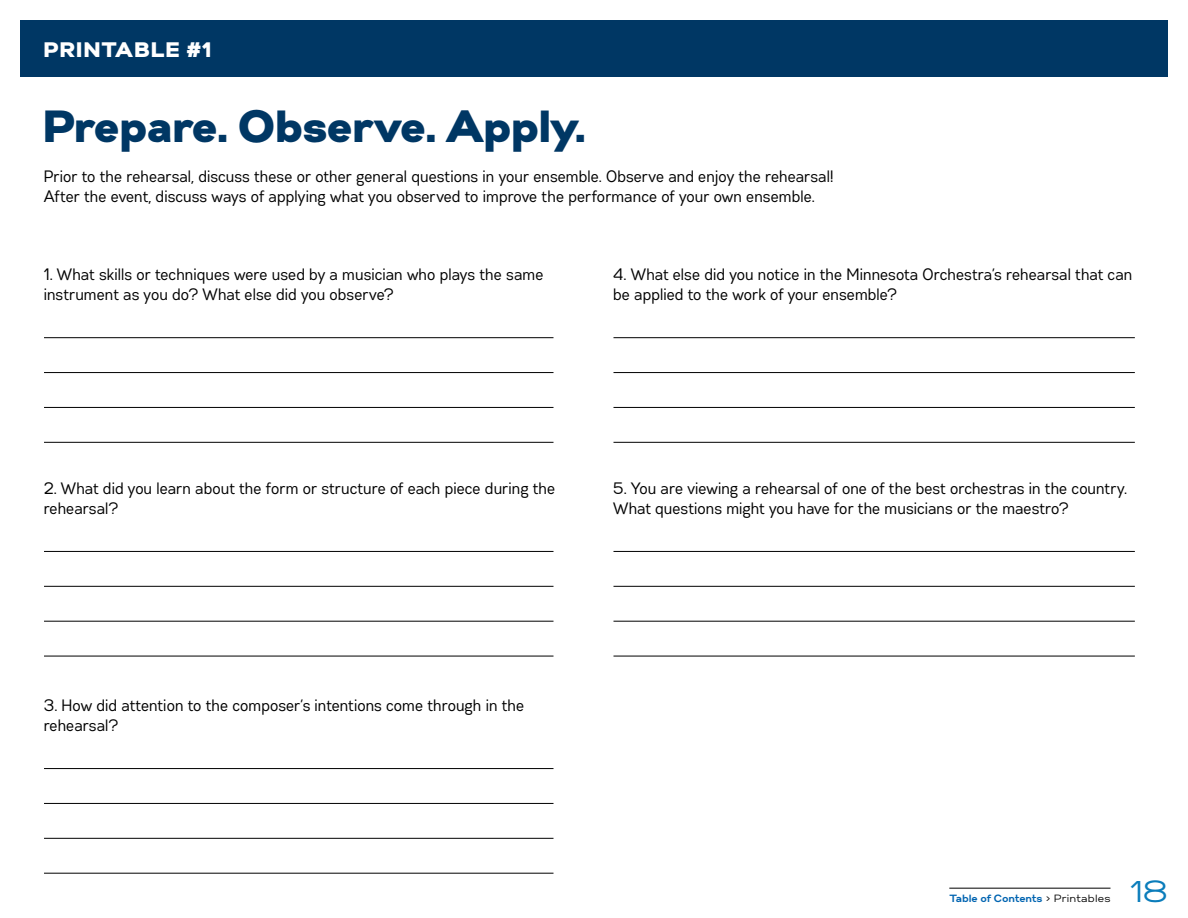
<style>
.page{position:relative;width:1188px;height:918px;background:#fff}
.page>*{position:absolute;margin:0;border:0;box-sizing:border-box;transform-origin:0 0}
.t1{font:900 45px "Gabriel Orchestra";letter-spacing:-.005em;color:#003764}
.t2{font:30px "Gabriel Orchestra Normal";color:#0b7dbb}
.t3{font:900 21px "Gabriel Orchestra";letter-spacing:.065em;color:#fff}
.t4{font:16.5px/19.5px "Gabriel Orchestra Cond Normal";letter-spacing:.005em;color:#000}
.t5{font:700 10.5px "Gabriel Orchestra";letter-spacing:.02em;color:#0064b1}
.s1{font-family:"Gabriel Orchestra Normal";font-weight:400;color:#000}
</style>
<div class="page">
<hr style="left:949px;top:888px;width:162px;height:1px;background:#000">
<div style="left:20px;top:20px;width:1148px;height:57px;background:#003764"></div>
<hr style="left:44px;top:337px;width:510px;height:1px;background:#000">
<hr style="left:614px;top:337px;width:521px;height:1px;background:#000">
<hr style="left:44px;top:551px;width:510px;height:1px;background:#000">
<hr style="left:614px;top:551px;width:521px;height:1px;background:#000">
<hr style="left:44px;top:768px;width:510px;height:1px;background:#000">
<hr style="left:44px;top:372px;width:510px;height:1px;background:#000">
<hr style="left:614px;top:372px;width:521px;height:1px;background:#000">
<hr style="left:44px;top:586px;width:510px;height:1px;background:#000">
<hr style="left:614px;top:586px;width:521px;height:1px;background:#000">
<hr style="left:44px;top:803px;width:510px;height:1px;background:#000">
<hr style="left:44px;top:407px;width:510px;height:1px;background:#000">
<hr style="left:614px;top:407px;width:521px;height:1px;background:#000">
<hr style="left:44px;top:621px;width:510px;height:1px;background:#000">
<hr style="left:614px;top:621px;width:521px;height:1px;background:#000">
<hr style="left:44px;top:838px;width:510px;height:1px;background:#000">
<hr style="left:44px;top:442px;width:510px;height:1px;background:#000">
<hr style="left:614px;top:442px;width:521px;height:1px;background:#000">
<hr style="left:44px;top:656px;width:510px;height:1px;background:#000">
<hr style="left:614px;top:656px;width:521px;height:1px;background:#000">
<hr style="left:44px;top:873px;width:510px;height:1px;background:#000">
<p class="t3" style="left:44px;top:37px;width:169px">PRINTABLE #1</p>
<h1 class="t1" style="left:44px;top:99px;width:544px">Prepare. Observe. Apply.</h1>
<p class="t4" style="left:44px;top:167px;width:792px">Prior to the rehearsal, discuss these or other general questions in your ensemble. Observe and enjoy the rehearsal!<br>After the event, discuss ways of applying what you observed to improve the performance of your own ensemble.</p>
<p class="t4" style="left:44px;top:265px;width:501px">1. What skills or techniques were used by a musician who plays the same instrument as you do? What else did you observe?</p>
<p class="t4" style="left:614px;top:265px;width:521px">4. What else did you notice in the Minnesota Orchestra’s rehearsal that can be applied to the work of your ensemble?</p>
<p class="t4" style="left:44px;top:479px;width:513px">2. What did you learn about the form or structure of each piece during the rehearsal?</p>
<p class="t4" style="left:614px;top:479px;width:515px">5. You are viewing a rehearsal of one of the best orchestras in the country.<br>What questions might you have for the musicians or the maestro?</p>
<p class="t4" style="left:44px;top:696px;width:482px">3. How did attention to the composer’s intentions come through in the rehearsal?</p>
<p class="t5" style="left:950px;top:892px;width:162px">Table of Contents <span class="s1">&gt; Printables</span></p>
<h2 class="t2" style="left:1130px;top:874px;width:39px">18</h2>
</div>
